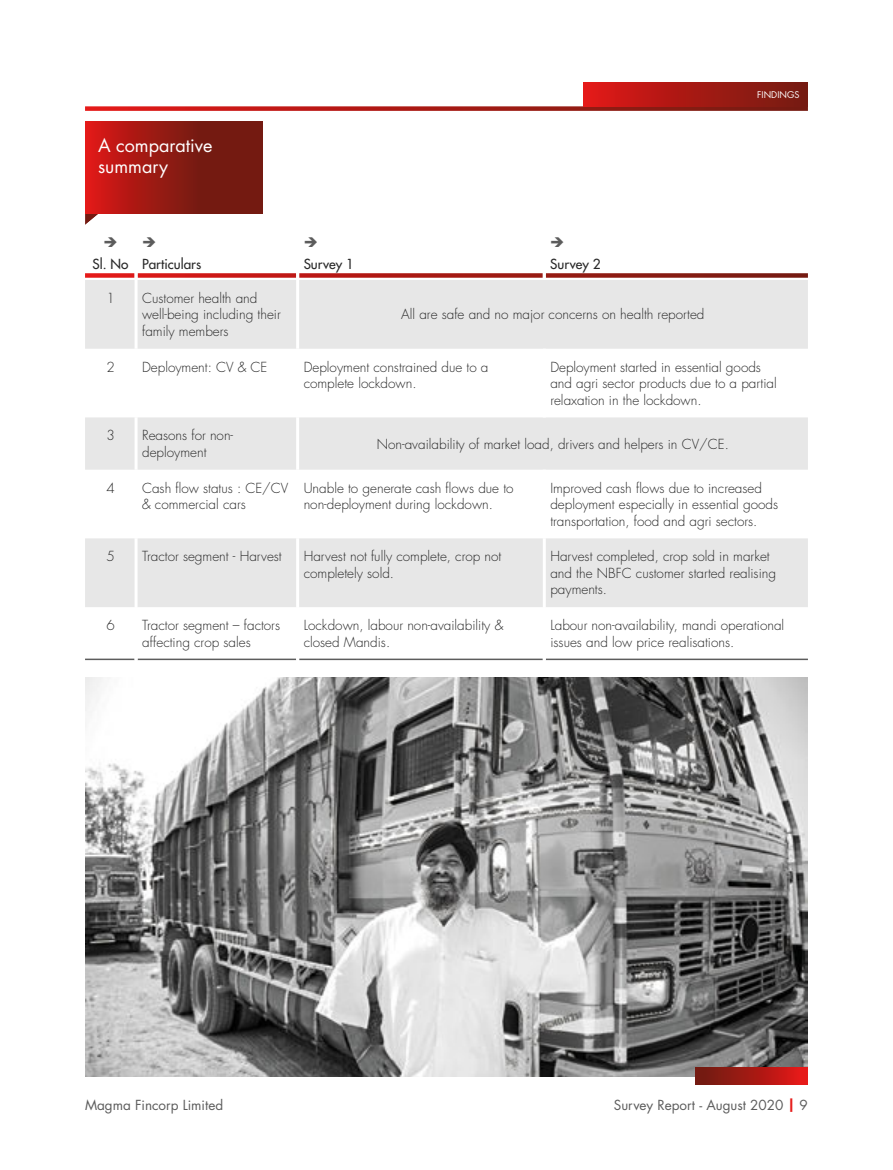
<style>
.page{position:relative;width:893px;height:1170px;background:#fff}
.page>*{position:absolute;margin:0;border:0;box-sizing:border-box;transform-origin:0 0}
.t1{font:18px/21px "Futura Std";color:#fff}
.t2{font:300 13.5px/16.5px "Futura Std";color:#292929}
.t3{font:13.5px "Futura Std";color:#5c5c5c}
.t4{font:500 13.5px "Futura Std";color:#292929}
.t5{font:9px "Futura Std";color:#fff}
.s1{font-weight:700;color:#e61b19}
</style>
<div class="page">
<svg style="left:85px;top:213px;width:14px;height:12px"></svg>
<svg style="left:85px;top:122px;width:178px;height:91px;background:#961912"></svg>
<img style="left:85px;top:677px;width:723px;height:399px">
<svg style="left:85px;top:280px;width:723px;height:327px;fill:#e7e7e7"></svg>
<div style="left:85px;top:273px;width:50px;height:5px;background:#e11a18"></div>
<svg style="left:138px;top:273px;width:158px;height:5px"></svg>
<svg style="left:299px;top:273px;width:244px;height:5px"></svg>
<svg style="left:546px;top:273px;width:262px;height:5px"></svg>
<hr style="left:85px;top:658px;width:50px;height:2px;background:#5c5c5c">
<hr style="left:138px;top:658px;width:158px;height:2px;background:#5c5c5c">
<hr style="left:299px;top:658px;width:244px;height:2px;background:#5c5c5c">
<hr style="left:546px;top:658px;width:262px;height:2px;background:#5c5c5c">
<hr style="left:135px;top:280px;width:3px;height:69px;background:#fff">
<hr style="left:296px;top:280px;width:3px;height:69px;background:#fff">
<hr style="left:135px;top:349px;width:3px;height:68px;background:#fff">
<hr style="left:296px;top:349px;width:3px;height:68px;background:#fff">
<hr style="left:543px;top:349px;width:3px;height:68px;background:#fff">
<hr style="left:135px;top:417px;width:3px;height:52px;background:#fff">
<hr style="left:296px;top:417px;width:3px;height:52px;background:#fff">
<hr style="left:135px;top:469px;width:3px;height:69px;background:#fff">
<hr style="left:296px;top:469px;width:3px;height:69px;background:#fff">
<hr style="left:543px;top:469px;width:3px;height:69px;background:#fff">
<hr style="left:135px;top:538px;width:3px;height:69px;background:#fff">
<hr style="left:296px;top:538px;width:3px;height:69px;background:#fff">
<hr style="left:543px;top:538px;width:3px;height:69px;background:#fff">
<svg style="left:85px;top:106px;width:723px;height:5px;background:#b02a25"></svg>
<div style="left:584px;top:83px;width:224px;height:23px;background:linear-gradient(to right,#e01817,#711b11)"></div>
<div style="left:696px;top:1067px;width:112px;height:17px;background:linear-gradient(to right,#691b10,#e81818)"></div>
<h1 class="t1" style="left:98px;top:136px;width:116px">A comparative summary</h1>
<p class="t4" style="left:93px;top:258px;width:110px">Sl. No Particulars</p>
<p class="t4" style="left:304px;top:258px;width:52px">Survey 1</p>
<p class="t4" style="left:550px;top:258px;width:52px">Survey 2</p>
<p class="t2" style="left:106px;top:291px;width:10px">1</p>
<p class="t2" style="left:142px;top:291px;width:140px">Customer health and well-being including their family members</p>
<p class="t2" style="left:401px;top:307px;width:305px">All are safe and no major concerns on health reported</p>
<p class="t5" style="left:757px;top:90px;width:44px">FINDINGS</p>
<p class="t2" style="left:106px;top:359px;width:10px">2</p>
<p class="t2" style="left:142px;top:359px;width:127px">Deployment: CV &amp; CE</p>
<p class="t2" style="left:304px;top:359px;width:186px">Deployment constrained due to a complete lockdown.</p>
<p class="t2" style="left:550px;top:359px;width:228px">Deployment started in essential goods and agri sector products due to a partial relaxation in the lockdown.</p>
<p class="t2" style="left:106px;top:428px;width:10px">3</p>
<p class="t2" style="left:142px;top:428px;width:93px">Reasons for non&shy;deployment</p>
<p class="t2" style="left:377px;top:436px;width:354px">Non-availability of market load, drivers and helpers in CV/CE.</p>
<p class="t2" style="left:106px;top:480px;width:10px">4</p>
<p class="t2" style="left:142px;top:480px;width:148px">Cash flow status : CE/CV &amp; commercial cars</p>
<p class="t2" style="left:304px;top:480px;width:211px">Unable to generate cash flows due to non-deployment during lockdown.</p>
<p class="t2" style="left:550px;top:480px;width:229px">Improved cash flows due to increased deployment especially in essential goods transportation, food and agri sectors.</p>
<p class="t2" style="left:106px;top:549px;width:10px">5</p>
<p class="t2" style="left:142px;top:549px;width:141px">Tractor segment - Harvest</p>
<p class="t2" style="left:304px;top:549px;width:199px">Harvest not fully complete, crop not completely sold.</p>
<p class="t2" style="left:550px;top:549px;width:227px">Harvest completed, crop sold in market and the NBFC customer started realising payments.</p>
<p class="t2" style="left:106px;top:618px;width:10px">6</p>
<p class="t2" style="left:142px;top:618px;width:139px">Tractor segment – factors affecting crop sales</p>
<p class="t2" style="left:304px;top:618px;width:201px">Lockdown, labour non-availability &amp; closed Mandis.</p>
<p class="t2" style="left:550px;top:618px;width:235px">Labour non-availability, mandi operational issues and low price realisations.</p>
<p class="t3" style="left:85px;top:1099px;width:140px">Magma Fincorp Limited</p>
<p class="t3" style="left:614px;top:1098px;width:196px">Survey Report - August 2020 <span class="s1">|</span> 9</p>
</div>
